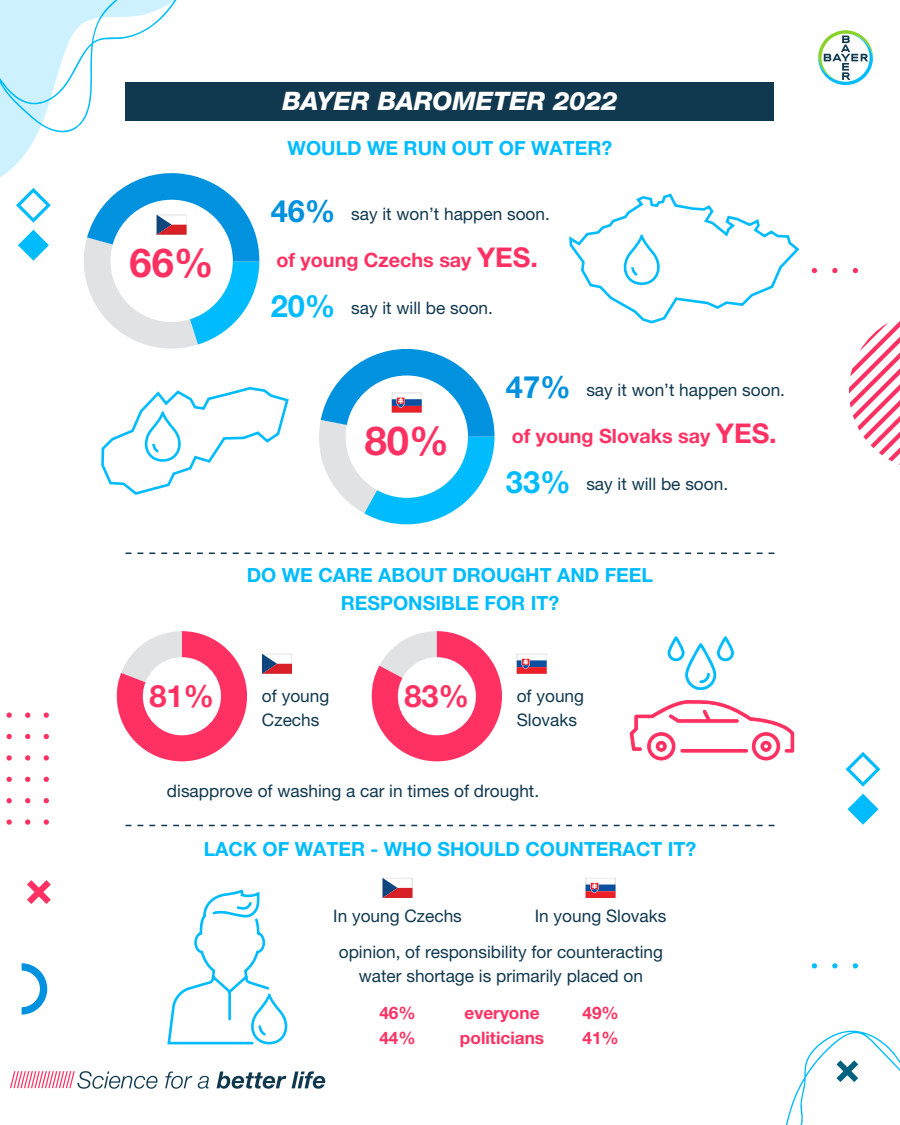
<style>
.page{position:relative;width:900px;height:1125px;background:#fff}
.page>*{position:absolute;margin:0;border:0;box-sizing:border-box;transform-origin:0 0}
.t1{font:700 39.9px "Helvetica Neue LT Pro";color:#ff3162}
.t2{font:700 30.83px "Helvetica Neue LT Pro";color:#ff3162}
.t3{font:700 30.75px "Helvetica Neue LT Pro";color:#00bcff}
.t4{font:700 30.75px "Helvetica Neue LT Pro";color:#0091df}
.t5{font:italic 800 25.5px "Helvetica Neue LT Pro";color:#fff}
.t6{font:700 19.73px "Helvetica Neue LT Pro";color:#ff3162}
.t7{font:700 19.5px/27.8px "Helvetica Neue LT Pro";color:#00bcff;text-align:center}
.t8{font:17.25px/24px "Helvetica Neue LT Pro";color:#10384f}
.t9{font:700 17.25px "Helvetica Neue LT Pro";color:#ff3162}
.s1{font-size:27.22px}
</style>
<div class="page">
<svg style="left:0;top:134px;width:37px;height:43px;fill:#cdf1ff"></svg>
<svg style="left:818px;top:30px;width:55px;height:55px"></svg>
<svg style="left:0;top:0;width:177px;height:134px"></svg>
<svg style="left:812px;top:268px;width:5px;height:5px"></svg>
<svg style="left:832px;top:268px;width:6px;height:5px"></svg>
<svg style="left:853px;top:268px;width:5px;height:5px"></svg>
<svg style="left:812px;top:963px;width:5px;height:5px"></svg>
<svg style="left:832px;top:963px;width:6px;height:5px"></svg>
<svg style="left:853px;top:963px;width:5px;height:5px"></svg>
<svg style="left:849px;top:321px;width:51px;height:144px"></svg>
<svg style="left:785px;top:1030px;width:115px;height:95px"></svg>
<svg style="left:22px;top:963px;width:25px;height:52px"></svg>
<svg style="left:16px;top:188px;width:35px;height:35px"></svg>
<svg style="left:846px;top:752px;width:34px;height:35px"></svg>
<svg style="left:18px;top:230px;width:31px;height:31px"></svg>
<svg style="left:847px;top:794px;width:32px;height:31px"></svg>
<svg style="left:10px;top:1071px;width:315px;height:18px"></svg>
<svg style="left:27px;top:880px;width:24px;height:24px"></svg>
<svg style="left:7px;top:713px;width:5px;height:5px"></svg>
<svg style="left:25px;top:713px;width:5px;height:5px"></svg>
<svg style="left:44px;top:713px;width:5px;height:5px"></svg>
<svg style="left:7px;top:734px;width:5px;height:5px"></svg>
<svg style="left:25px;top:734px;width:5px;height:5px"></svg>
<svg style="left:44px;top:734px;width:5px;height:5px"></svg>
<svg style="left:7px;top:755px;width:5px;height:6px"></svg>
<svg style="left:25px;top:755px;width:5px;height:6px"></svg>
<svg style="left:44px;top:755px;width:5px;height:6px"></svg>
<svg style="left:7px;top:777px;width:5px;height:5px"></svg>
<svg style="left:25px;top:777px;width:5px;height:5px"></svg>
<svg style="left:44px;top:777px;width:5px;height:5px"></svg>
<svg style="left:7px;top:798px;width:5px;height:5px"></svg>
<svg style="left:25px;top:798px;width:5px;height:5px"></svg>
<svg style="left:44px;top:798px;width:5px;height:5px"></svg>
<svg style="left:7px;top:819px;width:5px;height:6px"></svg>
<svg style="left:25px;top:819px;width:5px;height:6px"></svg>
<svg style="left:44px;top:819px;width:5px;height:6px"></svg>
<svg style="left:372px;top:631px;width:130px;height:130px"></svg>
<svg style="left:117px;top:631px;width:130px;height:130px"></svg>
<div style="left:126px;top:82px;width:648px;height:39px;background:#10384f"></div>
<div style="left:143px;top:657px;width:78px;height:78px;background:#fff;border-radius:50%"></div>
<div style="left:398px;top:657px;width:78px;height:78px;background:#fff;border-radius:50%"></div>
<svg style="left:629px;top:699px;width:166px;height:62px"></svg>
<svg style="left:667px;top:635px;width:68px;height:56px"></svg>
<svg style="left:569px;top:193px;width:231px;height:131px"></svg>
<svg style="left:101px;top:387px;width:188px;height:108px"></svg>
<svg style="left:167px;top:889px;width:121px;height:156px"></svg>
<svg style="left:126px;top:825px;width:648px;height:1px"></svg>
<svg style="left:126px;top:553px;width:648px;height:1px"></svg>
<img style="left:277px;top:654px;width:15px;height:10px">
<svg style="left:277px;top:664px;width:15px;height:10px"></svg>
<img style="left:262px;top:654px;width:15px;height:20px">
<img style="left:398px;top:878px;width:15px;height:10px">
<svg style="left:398px;top:888px;width:15px;height:10px"></svg>
<img style="left:382px;top:878px;width:16px;height:20px">
<svg style="left:84px;top:173px;width:176px;height:176px"></svg>
<img style="left:157px;top:215px;width:15px;height:20px">
<img style="left:517px;top:654px;width:30px;height:20px">
<svg style="left:521px;top:659px;width:9px;height:10px"></svg>
<img style="left:586px;top:878px;width:30px;height:20px">
<svg style="left:590px;top:883px;width:9px;height:10px"></svg>
<svg style="left:319px;top:348px;width:176px;height:176px"></svg>
<p class="t5" style="left:282px;top:86px;width:337px">BAYER BAROMETER 2022</p>
<p class="t7" style="left:288px;top:134px;width:326px">WOULD WE RUN OUT OF WATER?</p>
<p class="t1" style="left:130px;top:237px;width:86px">66%</p>
<p class="t4" style="left:271px;top:192px;width:66px">46%</p>
<p class="t8" style="left:351px;top:202px;width:200px">say it won’t happen soon.</p>
<p class="t6" style="left:277px;top:248px;width:263px">of young Czechs say <span class="s1">YES.</span></p>
<p class="t3" style="left:271px;top:287px;width:66px">20%</p>
<p class="t8" style="left:351px;top:295px;width:143px">say it will be soon.</p>
<p class="t1" style="left:365px;top:415px;width:86px">80%</p>
<p class="t4" style="left:506px;top:368px;width:66px">47%</p>
<p class="t8" style="left:586px;top:378px;width:200px">say it won’t happen soon.</p>
<p class="t6" style="left:512px;top:423px;width:267px">of young Slovaks say <span class="s1">YES.</span></p>
<p class="t3" style="left:506px;top:462px;width:66px">33%</p>
<p class="t8" style="left:586px;top:471px;width:143px">say it will be soon.</p>
<p class="t7" style="left:247px;top:561px;width:408px">DO WE CARE ABOUT DROUGHT AND FEEL<br>RESPONSIBLE FOR IT?</p>
<p class="t2" style="left:149px;top:677px;width:67px">81%</p>
<p class="t2" style="left:404px;top:677px;width:67px">83%</p>
<p class="t8" style="left:262px;top:684px;width:69px">of young<br>Czechs</p>
<p class="t8" style="left:517px;top:684px;width:69px">of young<br>Slovaks</p>
<p class="t8" style="left:167px;top:779px;width:374px">disapprove of washing a car in times of drought.</p>
<p class="t7" style="left:204px;top:834px;width:494px">LACK OF WATER - WHO SHOULD COUNTERACT IT?</p>
<p class="t8" style="left:333px;top:904px;width:130px">In young Czechs</p>
<p class="t8" style="left:535px;top:904px;width:133px">In young Slovaks</p>
<p class="t8" style="left:339px;top:940px;width:326px;text-align:center">opinion, of responsibility for counteracting water shortage is primarily placed on</p>
<p class="t9" style="left:379px;top:1002px;width:38px">46%</p>
<p class="t9" style="left:465px;top:1002px;width:77px">everyone</p>
<p class="t9" style="left:582px;top:1002px;width:38px">49%</p>
<p class="t9" style="left:379px;top:1027px;width:38px">44%</p>
<p class="t9" style="left:460px;top:1027px;width:86px">politicians</p>
<p class="t9" style="left:582px;top:1027px;width:38px">41%</p>
</div>
